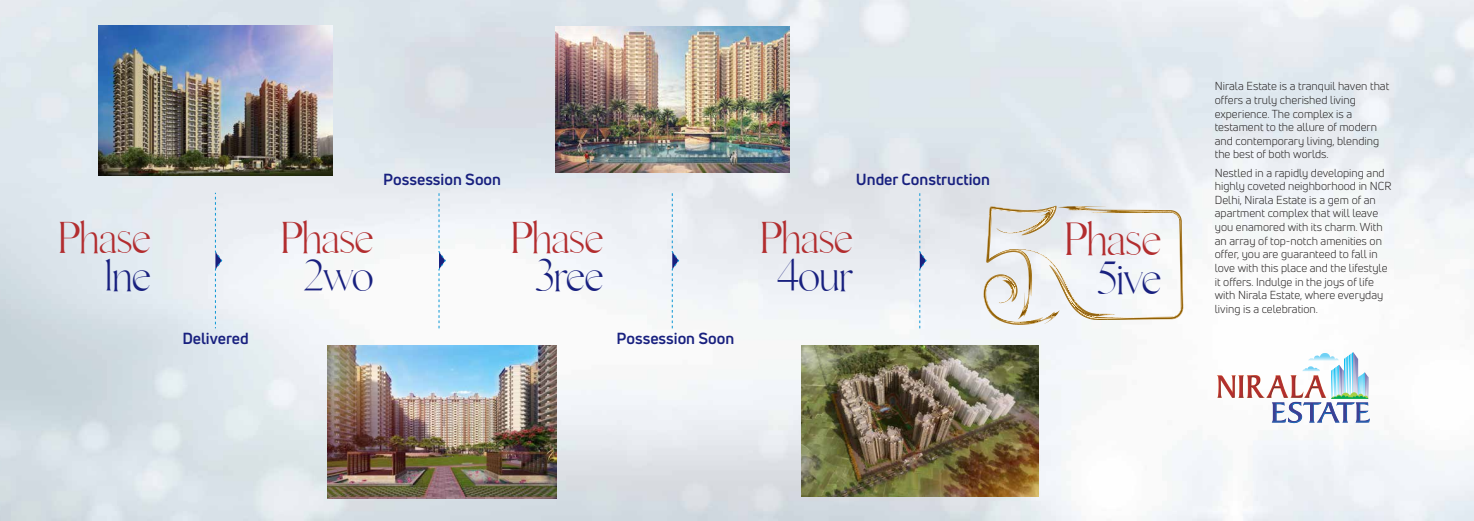
<style>
.page{position:relative;width:1474px;height:521px;background:#fff}
.page>*{position:absolute;margin:0;border:0;box-sizing:border-box;transform-origin:0 0}
.t1{font:40.77px "Gallient";color:#b22d2f}
.t2{font:40.77px "Gallient";color:#18207f}
.t3{font:39.02px "Gallient";color:#b22d2f}
.t4{font:39.02px "Gallient";color:#18207f}
.t5{font:700 15.75px "Uni Neue";color:#18207f}
.t6{font:11.38px/13.7px "Uni Neue";color:#221f1f}
</style>
<div class="page">
<img style="left:0;top:0;width:1473px;height:521px">
<svg style="left:983px;top:206px;width:197px;height:119px"></svg>
<img style="left:327px;top:346px;width:230px;height:152px">
<img style="left:98px;top:26px;width:234px;height:149px">
<img style="left:555px;top:26px;width:234px;height:146px">
<img style="left:801px;top:346px;width:237px;height:151px">
<svg style="left:215px;top:193px;width:7px;height:135px"></svg>
<svg style="left:438px;top:192px;width:8px;height:137px"></svg>
<svg style="left:671px;top:192px;width:8px;height:137px"></svg>
<svg style="left:919px;top:192px;width:7px;height:137px"></svg>
<svg style="left:1215px;top:352px;width:155px;height:71px"></svg>
<h2 class="t3" style="left:59px;top:214px;width:93px">Phase</h2>
<h2 class="t4" style="left:104px;top:252px;width:48px">1ne</h2>
<h3 class="t5" style="left:182px;top:328px;width:68px">Delivered</h3>
<h3 class="t5" style="left:383px;top:169px;width:119px">Possession Soon</h3>
<h3 class="t5" style="left:856px;top:169px;width:136px">Under Construction</h3>
<h2 class="t3" style="left:281px;top:214px;width:93px">Phase</h2>
<h2 class="t4" style="left:302px;top:252px;width:73px">2wo</h2>
<h2 class="t3" style="left:511px;top:214px;width:93px">Phase</h2>
<h2 class="t4" style="left:534px;top:252px;width:71px">3ree</h2>
<h2 class="t3" style="left:760px;top:214px;width:93px">Phase</h2>
<h2 class="t4" style="left:775px;top:252px;width:78px">4our</h2>
<h3 class="t5" style="left:616px;top:328px;width:119px">Possession Soon</h3>
<h1 class="t1" style="left:1065px;top:215px;width:97px">Phase</h1>
<h1 class="t2" style="left:1097px;top:254px;width:65px">5ive</h1>
<p class="t6" style="left:1214px;top:79px;width:176px">Nirala Estate is a tranquil haven that offers a truly cherished living experience. The complex is a testament to the allure of modern and contemporary living, blending the best of both worlds.</p>
<p class="t6" style="left:1214px;top:166px;width:178px">Nestled in a rapidly developing and highly coveted neighborhood in NCR Delhi, Nirala Estate is a gem of an apartment complex that will leave you enamored with its charm. With an array of top-notch amenities on offer, you are guaranteed to fall in love with this place and the lifestyle it offers. Indulge in the joys of life with Nirala Estate, where everyday living is a celebration.</p>
</div>
